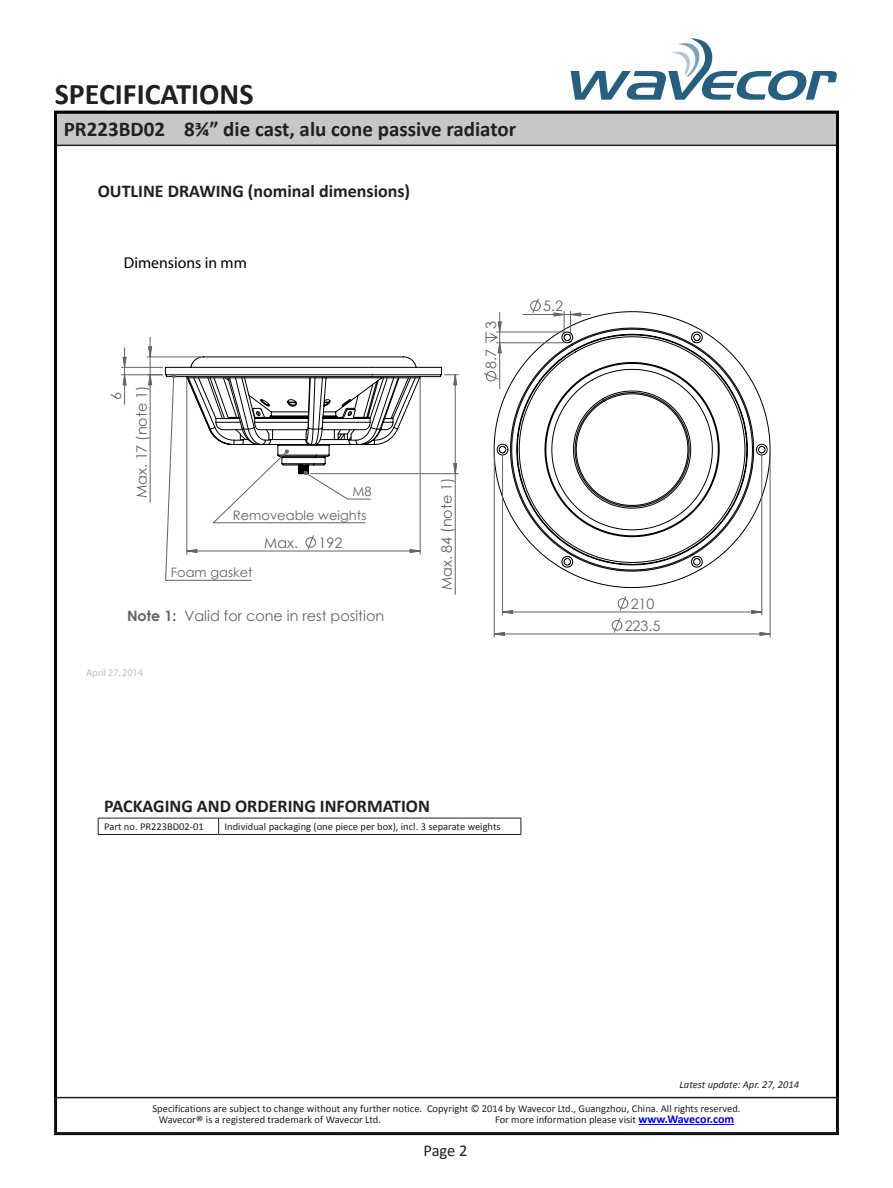
<style>
.page{position:relative;width:893px;height:1188px;background:#fff}
.page>*{position:absolute;margin:0;border:0;box-sizing:border-box;transform-origin:0 0}
.t1{font:700 30px "Calibri";color:#231f20}
.t2{font:700 21px "Calibri";color:#231f20}
.t3{font:700 18px "Calibri";color:#231f20}
.t4{font:16.5px "Calibri";color:#231f20}
.t5{font:15.75px "Myriad";color:#000}
.t6{font:14.4px "Century Gothic";color:#646464}
.t7{font:13.05px/23.7px "Century Gothic";letter-spacing:.005em;color:#646464}
.t8{font:10.5px/11.2px "Calibri";color:#231f20}
.t9{font:italic 10.5px "Calibri";color:#231f20}
.t10{font:10.2px "Myriad";color:#bfbfbf}
.s1{font-weight:700}
.s2{font-size:15px}
.s3{font-weight:700;font-size:12px;color:#00f}
</style>
<div class="page">
<div style="left:55px;top:113px;width:783px;height:32px;background:#c8c7c7"></div>
<div style="left:54px;top:112px;width:785px;height:34px;border:2px solid #231f20"></div>
<hr style="left:638px;top:1124px;width:96px;height:1px;background:#00f">
<div style="left:54px;top:1097px;width:785px;height:37px;border:2px solid #231f20"></div>
<svg style="left:571px;top:38px;width:266px;height:62px"></svg>
<svg style="left:98px;top:819px;width:1px;height:15px"></svg>
<svg style="left:218px;top:819px;width:1px;height:15px"></svg>
<svg style="left:520px;top:819px;width:1px;height:15px"></svg>
<hr style="left:98px;top:834px;width:121px;height:1px;background:#231f20">
<hr style="left:219px;top:834px;width:302px;height:1px;background:#231f20">
<hr style="left:98px;top:818px;width:121px;height:1px;background:#231f20">
<hr style="left:219px;top:818px;width:302px;height:1px;background:#231f20">
<svg style="left:165px;top:311px;width:606px;height:277px"></svg>
<hr style="left:523px;top:314px;width:41px;height:1px;background:#646464">
<hr style="left:494px;top:453px;width:1px;height:184px;background:#646464">
<svg style="left:530px;top:298px;width:11px;height:16px"></svg>
<svg style="left:483px;top:370px;width:16px;height:12px"></svg>
<hr style="left:497px;top:332px;width:67px;height:1px;background:#646464">
<hr style="left:497px;top:343px;width:67px;height:1px;background:#646464">
<hr style="left:499px;top:332px;width:1px;height:57px;background:#646464">
<svg style="left:618px;top:596px;width:10px;height:15px"></svg>
<hr style="left:502px;top:453px;width:1px;height:162px;background:#646464">
<hr style="left:761px;top:453px;width:1px;height:162px;background:#646464">
<hr style="left:502px;top:612px;width:260px;height:1px;background:#646464">
<svg style="left:612px;top:618px;width:10px;height:15px"></svg>
<hr style="left:770px;top:453px;width:1px;height:184px;background:#646464">
<hr style="left:494px;top:634px;width:276px;height:1px;background:#646464">
<svg style="left:553px;top:311px;width:37px;height:23px"></svg>
<svg style="left:503px;top:610px;width:10px;height:4px"></svg>
<svg style="left:751px;top:610px;width:11px;height:4px"></svg>
<svg style="left:494px;top:632px;width:11px;height:4px"></svg>
<svg style="left:759px;top:632px;width:12px;height:4px"></svg>
<svg style="left:486px;top:312px;width:16px;height:42px"></svg>
<hr style="left:311px;top:473px;width:147px;height:1px;background:#646464">
<hr style="left:455px;top:474px;width:1px;height:120px;background:#646464">
<hr style="left:455px;top:375px;width:1px;height:99px;background:#646464">
<hr style="left:147px;top:357px;width:53px;height:1px;background:#646464">
<hr style="left:150px;top:357px;width:1px;height:145px;background:#646464">
<hr style="left:122px;top:375px;width:40px;height:1px;background:#646464">
<hr style="left:122px;top:367px;width:40px;height:1px;background:#646464">
<svg style="left:453px;top:463px;width:4px;height:11px"></svg>
<svg style="left:444px;top:374px;width:14px;height:12px"></svg>
<svg style="left:148px;top:337px;width:4px;height:21px"></svg>
<svg style="left:147px;top:373px;width:274px;height:208px"></svg>
<svg style="left:122px;top:348px;width:5px;height:56px"></svg>
<h1 class="t1" style="left:55px;top:75px;width:200px">SPECIFICATIONS</h1>
<p class="t2" style="left:64px;top:115px;width:454px">PR223BD02 8¾” die cast, alu cone passive radiator</p>
<p class="t3" style="left:98px;top:179px;width:314px">OUTLINE DRAWING (nominal dimensions)</p>
<p class="t5" style="left:124px;top:255px;width:124px">Dimensions in mm</p>
<p class="t6" style="left:106px;top:400px;width:9px;rotate:-90deg">6</p>
<p class="t6" style="left:131px;top:498px;width:114px;rotate:-90deg">Max. 17 (note 1)</p>
<p class="t7" style="left:233px;top:479px;width:140px;text-indent:120px">M8<br>Removeable weights</p>
<p class="t7" style="left:171px;top:561px;width:83px">Foam gasket</p>
<p class="t6" style="left:264px;top:532px;width:35px">Max.</p>
<p class="t6" style="left:318px;top:532px;width:25px">192</p>
<p class="t6" style="left:127px;top:605px;width:259px"><span class="s1">Note 1:</span> Valid for cone in rest position</p>
<p class="t10" style="left:86px;top:668px;width:58px">April 27, 2014</p>
<p class="t6" style="left:481px;top:329px;width:9px;rotate:-90deg">3</p>
<p class="t6" style="left:481px;top:369px;width:21px;rotate:-90deg">8.7</p>
<p class="t6" style="left:437px;top:590px;width:114px;rotate:-90deg">Max. 84 (note 1)</p>
<p class="t6" style="left:543px;top:296px;width:21px">5.2</p>
<p class="t3" style="left:104px;top:795px;width:327px">PACKAGING AND ORDERING INFORMATION</p>
<p class="t8" style="left:104px;top:821px;width:101px">Part no. PR223BD02-01</p>
<p class="t8" style="left:225px;top:821px;width:278px">Individual packaging (one piece per box), incl. 3 separate weights</p>
<p class="t6" style="left:631px;top:593px;width:25px">210</p>
<p class="t6" style="left:625px;top:615px;width:37px">223.5</p>
<p class="t9" style="left:680px;top:1077px;width:121px">Latest update: Apr. 27, 2014</p>
<p class="t8" style="left:159px;top:1103px;width:583px;text-indent:-6px">Specifications are subject to change without any further notice. Copyright © 2014 by Wavecor Ltd., Guangzhou, China. All rights reserved.<br>Wavecor<span class="s2">®</span> is a registered trademark of Wavecor Ltd.</p>
<p class="t8" style="left:495px;top:1114px;width:241px">For more information please visit <span class="s3">www.Wavecor.com</span></p>
<h3 class="t4" style="left:423px;top:1140px;width:46px">Page 2</h3>
</div>
